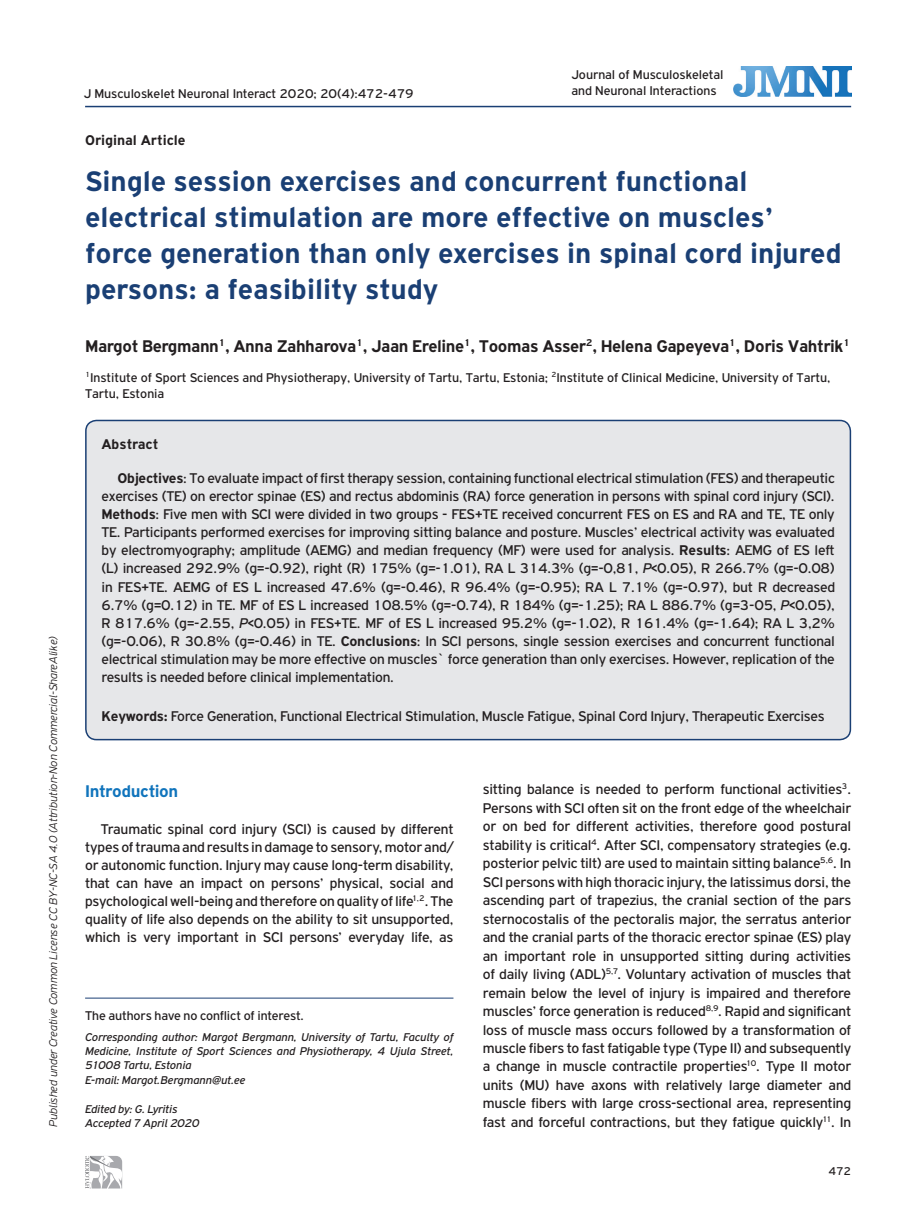
<style>
.page{position:relative;width:915px;height:1212px;background:#fff}
.page>*{position:absolute;margin:0;border:0;box-sizing:border-box;transform-origin:0 0}
.BASIC_TITLE{font:700 30px/36px "PF Highway Gothic";color:#1a3f74}
.AUTHOR{font:700 18px "PF Highway Gothic";letter-spacing:-.02em;color:#231f20}
.TITLE_BOLD{font:700 18px "PF Highway Gothic";letter-spacing:-.02em;color:#1074bc}
.TEXT_BASIC{font:15px/18.5px "PF Highway Gothic";letter-spacing:-.01em;color:#231f20;text-align:justify}
.TEXT_ABSTRACT{font:15px/18px "PF Highway Gothic";letter-spacing:-.015em;color:#231f20;text-align:justify}
.TEXT_KEYWORDS{font:15px "PF Highway Gothic";letter-spacing:-.015em;color:#231f20}
.TYPE_OF_ARTICLE{font:700 15px "PF Highway Gothic";color:#231f20}
.TITLE_ABSTRACT{font:700 15px "PF Highway Gothic";color:#231f20}
.TITLE_ADDRESS{font:13.5px/16.2px "PF Highway Gothic";color:#231f20}
.CONFLICT_OF_INTEREST{font:13.5px "PF Highway Gothic";letter-spacing:-.01em;color:#231f20}
.CORRESPONDING_AUTHOR{font:italic 12px/14.4px "PF Highway Gothic";letter-spacing:-.01em;color:#231f20;text-align:justify}
.t1{font:italic 300 12px "PF Highway Gothic";color:#231f20}
.t2{font:12px "PF Highway Gothic";color:#231f20}
.s1{font-weight:700}
.s2{font-style:italic}
</style>
<div class="page">
<hr style="left:85px;top:106px;width:765px;height:1px;background:#1a3f74">
<div style="left:86px;top:420px;width:764px;height:320px;background:#e6e7e9;border-radius:11px"></div>
<div style="left:85px;top:420px;width:765px;height:320px;border:2px solid #1a3f74;border-radius:11px"></div>
<hr style="left:85px;top:998px;width:368px;height:1px;background:#1a3f74">
<img style="left:733px;top:66px;width:118px;height:31px">
<svg style="left:85px;top:1156px;width:38px;height:33px"></svg>
<p class="t1" style="left:47px;top:1127px;width:492px;rotate:-90deg">Published under Creative Common License CC BY-NC-SA 4.0 (Attribution-Non Commercial-ShareAlike)</p>
<p class="TITLE_ADDRESS" style="left:84px;top:85px;width:331px">J Musculoskelet Neuronal Interact 2020; 20(4):472-479</p>
<p class="TITLE_ADDRESS" style="left:571px;top:66px;width:153px">Journal of Musculoskeletal</p>
<p class="TITLE_ADDRESS" style="left:571px;top:82px;width:146px">and Neuronal Interactions</p>
<p class="TYPE_OF_ARTICLE" style="left:85px;top:132px;width:102px">Original Article</p>
<p class="BASIC_TITLE" style="left:85px;top:163px;width:757px">Single session exercises and concurrent functional electrical stimulation are more effective on muscles’ force generation than only exercises in spinal cord injured persons: a feasibility study</p>
<p class="AUTHOR" style="left:85px;top:336px;width:766px">Margot Bergmann<sup>1</sup>, Anna Zahharova<sup>1</sup>, Jaan Ereline<sup>1</sup>, Toomas Asser<sup>2</sup>, Helena Gapeyeva<sup>1</sup>, Doris Vahtrik<sup>1</sup></p>
<p class="TITLE_ADDRESS" style="left:85px;top:369px;width:746px"><sup>1</sup>Institute of Sport Sciences and Physiotherapy, University of Tartu, Tartu, Estonia; <sup>2</sup>Institute of Clinical Medicine, University of Tartu,<br>Tartu, Estonia</p>
<p class="TITLE_ABSTRACT" style="left:101px;top:436px;width:58px">Abstract</p>
<p class="TEXT_ABSTRACT" style="left:101px;top:469px;width:734px;text-indent:16px"><span class="s1">Objectives</span>: To evaluate impact of first therapy session, containing functional electrical stimulation (FES) and therapeutic exercises (TE) on erector spinae (ES) and rectus abdominis (RA) force generation in persons with spinal cord injury (SCI).<br><span class="s1">Methods</span>: Five men with SCI were divided in two groups - FES+TE received concurrent FES on ES and RA and TE, TE only TE. Participants performed exercises for improving sitting balance and posture. Muscles’ electrical activity was evaluated by electromyography; amplitude (AEMG) and median frequency (MF) were used for analysis. <span class="s1">Results</span>: AEMG of ES left (L) increased 292.9% (g=-0.92), right (R) 175% (g=-1.01), RA L 314.3% (g=-0,81, <span class="s2">P</span>&lt;0.05), R 266.7% (g=-0.08) in FES+TE. AEMG of ES L increased 47.6% (g=-0.46), R 96.4% (g=-0.95); RA L 7.1% (g=-0.97), but R decreased 6.7% (g=0.12) in TE. MF of ES L increased 108.5% (g=-0.74), R 184% (g=-1.25); RA L 886.7% (g=3-05, <span class="s2">P</span>&lt;0.05), R 817.6% (g=-2.55, <span class="s2">P</span>&lt;0.05) in FES+TE. MF of ES L increased 95.2% (g=-1.02), R 161.4% (g=-1.64); RA L 3,2% (g=-0.06), R 30.8% (g=-0.46) in TE. <span class="s1">Conclusions</span>: In SCI persons, single session exercises and concurrent functional electrical stimulation may be more effective on muscles` force generation than only exercises. However, replication of the results is needed before clinical implementation.</p>
<p class="TEXT_KEYWORDS" style="left:101px;top:708px;width:724px"><span class="s1">Keywords:</span> Force Generation, Functional Electrical Stimulation, Muscle Fatigue, Spinal Cord Injury, Therapeutic Exercises</p>
<p class="TITLE_BOLD" style="left:85px;top:781px;width:95px">Introduction</p>
<p class="TEXT_BASIC" style="left:85px;top:820px;width:370px;line-height:18px;text-indent:16px">Traumatic spinal cord injury (SCI) is caused by different types of trauma and results in damage to sensory, motor and/ or autonomic function. Injury may cause long-term disability, that can have an impact on persons’ physical, social and psychological well-being and therefore on quality of life<sup>1,2</sup>. The quality of life also depends on the ability to sit unsupported, which is very important in SCI persons’ everyday life, as</p>
<p class="CONFLICT_OF_INTEREST" style="left:85px;top:1008px;width:220px">The authors have no conflict of interest.</p>
<p class="CORRESPONDING_AUTHOR" style="left:85px;top:1029px;width:370px">Corresponding author: Margot Bergmann, University of Tartu, Faculty of Medicine, Institute of Sport Sciences and Physiotherapy, 4 Ujula Street, 51008 Tartu, Estonia</p>
<p class="CORRESPONDING_AUTHOR" style="left:85px;top:1072px;width:162px">E-mail: Margot.Bergmann@ut.ee</p>
<p class="CORRESPONDING_AUTHOR" style="left:85px;top:1101px;width:94px">Edited by: G. Lyritis</p>
<p class="CORRESPONDING_AUTHOR" style="left:85px;top:1116px;width:116px">Accepted 7 April 2020</p>
<p class="TEXT_BASIC" style="left:482px;top:780px;width:370px">sitting balance is needed to perform functional activities<sup>3</sup>.<br>Persons with SCI often sit on the front edge of the wheelchair or on bed for different activities, therefore good postural stability is critical<sup>4</sup>. After SCI, compensatory strategies (e.g. posterior pelvic tilt) are used to maintain sitting balance<sup>5,6</sup>. In SCI persons with high thoracic injury, the latissimus dorsi, the ascending part of trapezius, the cranial section of the pars sternocostalis of the pectoralis major, the serratus anterior and the cranial parts of the thoracic erector spinae (ES) play an important role in unsupported sitting during activities of daily living (ADL)<sup>5,7</sup>. Voluntary activation of muscles that remain below the level of injury is impaired and therefore muscles’ force generation is reduced<sup>8,9</sup>. Rapid and significant loss of muscle mass occurs followed by a transformation of muscle fibers to fast fatigable type (Type II) and subsequently a change in muscle contractile properties<sup>10</sup>. Type II motor units (MU) have axons with relatively large diameter and muscle fibers with large cross-sectional area, representing fast and forceful contractions, but they fatigue quickly<sup>11</sup>. In</p>
<p class="t2" style="left:828px;top:1165px;width:24px">472</p>
</div>
